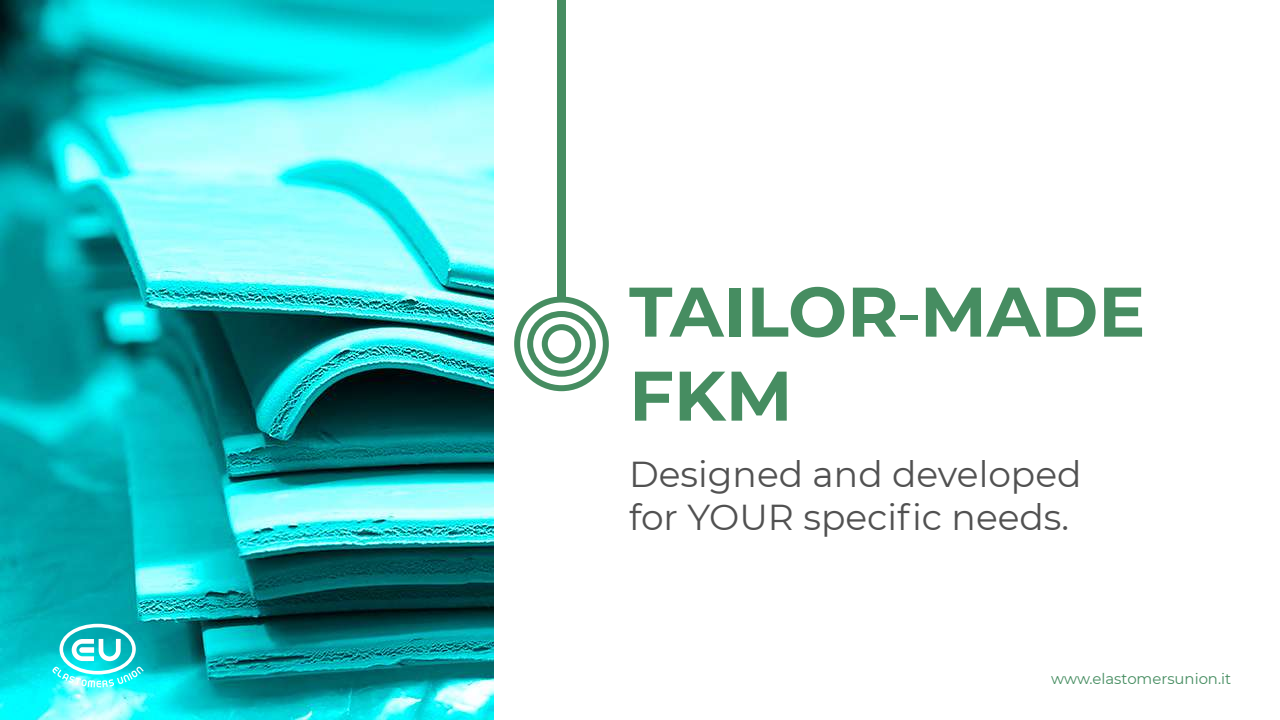
<style>
.page{position:relative;width:1280px;height:720px;background:#fff}
.page>*{position:absolute;margin:0;border:0;box-sizing:border-box;transform-origin:0 0}
.t1{font:700 70px/84px "Montserrat";color:#468d61}
.t2{font:36px/43.2px "Montserrat";color:#515151}
.t3{font:14.9px "Montserrat";color:#468d61}
.s1{font-family:"Myriad Pro";font-weight:400}
</style>
<div class="page">
<img style="left:0;top:0;width:494px;height:720px">
<div style="left:557px;top:0;width:9px;height:300px;background:#468d61"></div>
<div style="left:527px;top:311px;width:69px;height:66px;border:6px solid #468d61;border-radius:50%"></div>
<div style="left:542px;top:324px;width:39px;height:40px;border:6px solid #468d61;border-radius:50%"></div>
<div style="left:514px;top:297px;width:95px;height:94px;border:6px solid #468d61;border-radius:50%"></div>
<svg style="left:52px;top:624px;width:92px;height:63px"></svg>
<h1 class="t1" style="left:629px;top:266px;width:518px">TAILOR<span class="s1">-</span>MADE<br>FKM</h1>
<p class="t2" style="left:629px;top:451px;width:454px">Designed and developed for YOUR specific needs.</p>
<p class="t3" style="left:1051px;top:668px;width:182px">www.elastomersunion.it</p>
</div>
